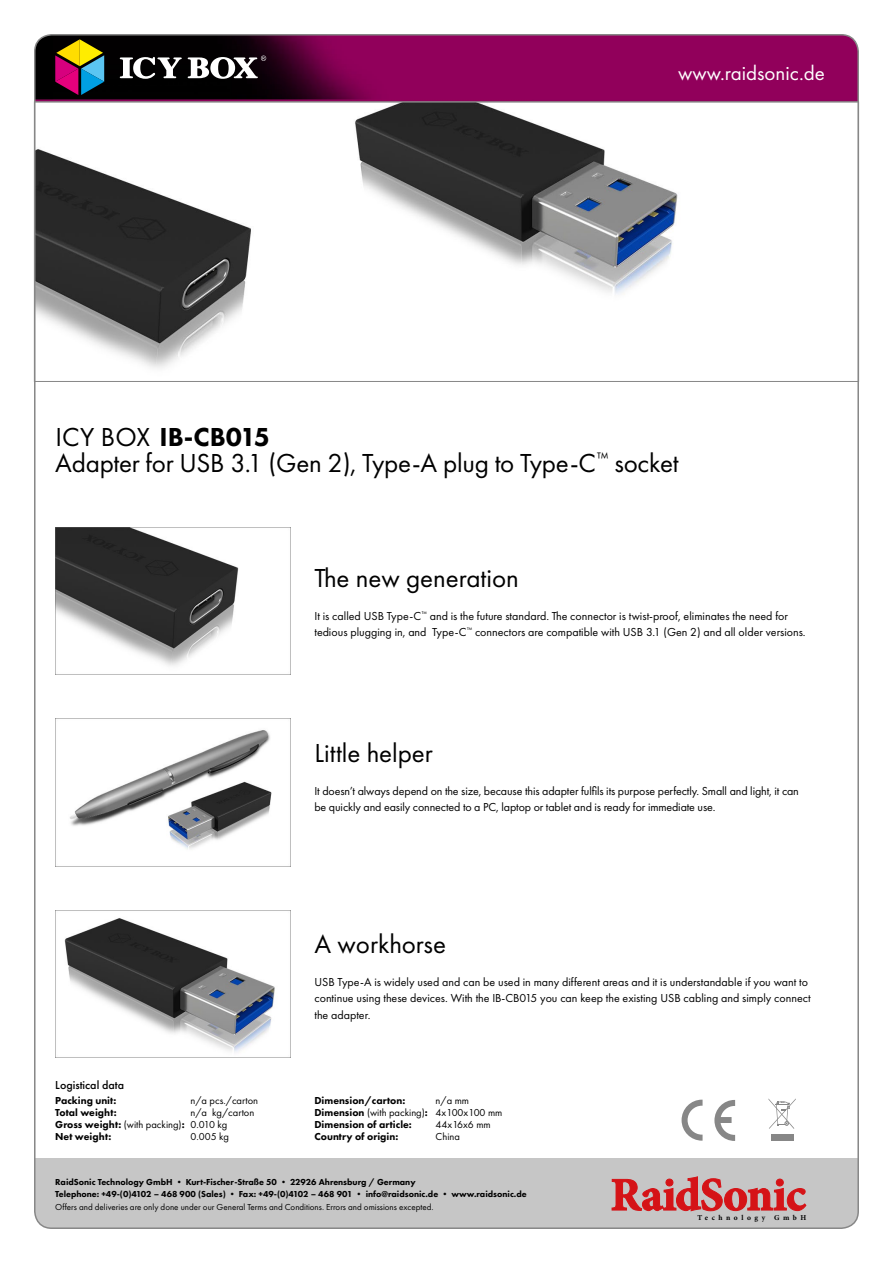
<style>
.page{position:relative;width:893px;height:1263px;background:#fff}
.page>*{position:absolute;margin:0;border:0;box-sizing:border-box;transform-origin:0 0}
.Titel_icybox{font:27px "Futura PT";letter-spacing:-.01em;color:#000}
.fließtext{font:27px "Futura PT";color:#000}
.Titel_icybox-2{font:800 27px "Futura PT";color:#000}
.t1{font:21px "Futura PT";color:#fff}
.fließtext-2{font:12px/16.5px "Futura PT";color:#000}
.t2{font:500 12px "Futura PT";color:#000}
.t3{font:800 10.5px "Futura PT";color:#000}
.t4{font:10.5px "Futura PT";color:#000}
.Fuß{font:800 9px "Futura PT";color:#000}
.Fuß-2{font:9px "Futura PT";color:#000}
.t5{font:700 7.5px "Minion Pro";letter-spacing:.47em;color:#000}
.s1{font-weight:400}
.s2{font-weight:800}
</style>
<div class="page">
<svg style="left:37px;top:102px;width:819px;height:280px"></svg>
<img style="left:55px;top:528px;width:236px;height:147px">
<img style="left:55px;top:719px;width:236px;height:147px">
<img style="left:55px;top:910px;width:236px;height:147px">
<div style="left:771px;top:1135px;width:22px;height:6px;background:#878787"></div>
<svg style="left:768px;top:1098px;width:28px;height:31px"></svg>
<svg style="left:682px;top:1100px;width:21px;height:41px"></svg>
<svg style="left:714px;top:1100px;width:21px;height:41px"></svg>
<div style="left:35px;top:1159px;width:823px;height:69px;background:#c6c6c6"></div>
<svg style="left:612px;top:1176px;width:194px;height:35px"></svg>
<svg style="left:35px;top:35px;width:821px;height:67px;background:#700348"></svg>
<svg style="left:120px;top:56px;width:146px;height:23px"></svg>
<svg style="left:55px;top:39px;width:49px;height:56px;background:#755a4f"></svg>
<p class="Titel_icybox-2" style="left:55px;top:420px;width:216px"><span class="s1">ICY BOX</span> IB-CB015</p>
<p class="t1" style="left:678px;top:60px;width:148px">www.raidsonic.de</p>
<p class="Titel_icybox" style="left:55px;top:447px;width:625px">Adapter for USB 3.1 (Gen 2), Type-A plug to Type-C<sup>™</sup> socket</p>
<p class="fließtext" style="left:314px;top:562px;width:206px">The new generation</p>
<p class="fließtext-2" style="left:314px;top:607px;width:493px">It is called USB Type-C<sup>™</sup> and is the future standard. The connector is twist-proof, eliminates the need for tedious plugging in, and Type-C<sup>™</sup> connectors are compatible with USB 3.1 (Gen 2) and all older versions.</p>
<p class="fließtext" style="left:314px;top:737px;width:120px">Little helper</p>
<p class="fließtext-2" style="left:314px;top:782px;width:486px">It doesn’t always depend on the size, because this adapter fulfils its purpose perfectly. Small and light, it can be quickly and easily connected to a PC, laptop or tablet and is ready for immediate use.</p>
<p class="fließtext" style="left:314px;top:928px;width:133px">A workhorse</p>
<p class="fließtext-2" style="left:314px;top:974px;width:498px">USB Type-A is widely used and can be used in many different areas and it is understandable if you want to continue using these devices. With the IB-CB015 you can keep the existing USB cabling and simply connect the adapter.</p>
<p class="t2" style="left:55px;top:1078px;width:70px">Logistical data</p>
<p class="t3" style="left:55px;top:1094px;width:63px">Packing unit:</p>
<p class="t3" style="left:55px;top:1106px;width:63px">Total weight:</p>
<p class="t3" style="left:55px;top:1118px;width:131px">Gross weight: <span class="s1">(with packing)</span>:</p>
<p class="t3" style="left:55px;top:1130px;width:58px">Net weight:</p>
<p class="t4" style="left:190px;top:1094px;width:69px">n/a pcs./carton</p>
<p class="t4" style="left:190px;top:1106px;width:65px">n/a kg/carton</p>
<p class="t4" style="left:190px;top:1118px;width:38px">0.010 kg</p>
<p class="t4" style="left:190px;top:1130px;width:40px">0.005 kg</p>
<p class="t4" style="left:436px;top:1094px;width:35px">n/a mm</p>
<p class="t4" style="left:436px;top:1106px;width:68px">4x100x100 mm</p>
<p class="t4" style="left:436px;top:1118px;width:57px">44x16x6 mm</p>
<p class="t4" style="left:436px;top:1130px;width:26px">China</p>
<p class="t3" style="left:314px;top:1094px;width:92px">Dimension/carton:</p>
<p class="t4" style="left:314px;top:1106px;width:115px"><span class="s2">Dimension</span> (with packing)<span class="s2">:</span></p>
<p class="t3" style="left:314px;top:1118px;width:99px">Dimension of article:</p>
<p class="t3" style="left:314px;top:1130px;width:85px">Country of origin:</p>
<p class="Fuß" style="left:55px;top:1176px;width:362px">RaidSonic Technology GmbH • Kurt-Fischer-Straße 50 • 22926 Ahrensburg / Germany</p>
<p class="Fuß" style="left:55px;top:1188px;width:473px">Telephone: +49-(0)4102 – 468 900 (Sales) • Fax: +49-(0)4102 – 468 901 • info@raidsonic.de • www.raidsonic.de</p>
<p class="Fuß-2" style="left:55px;top:1202px;width:380px">Offers and deliveries are only done under our General Terms and Conditions. Errors and omissions excepted.</p>
<p class="t5" style="left:697px;top:1212px;width:110px">Technology GmbH</p>
</div>
